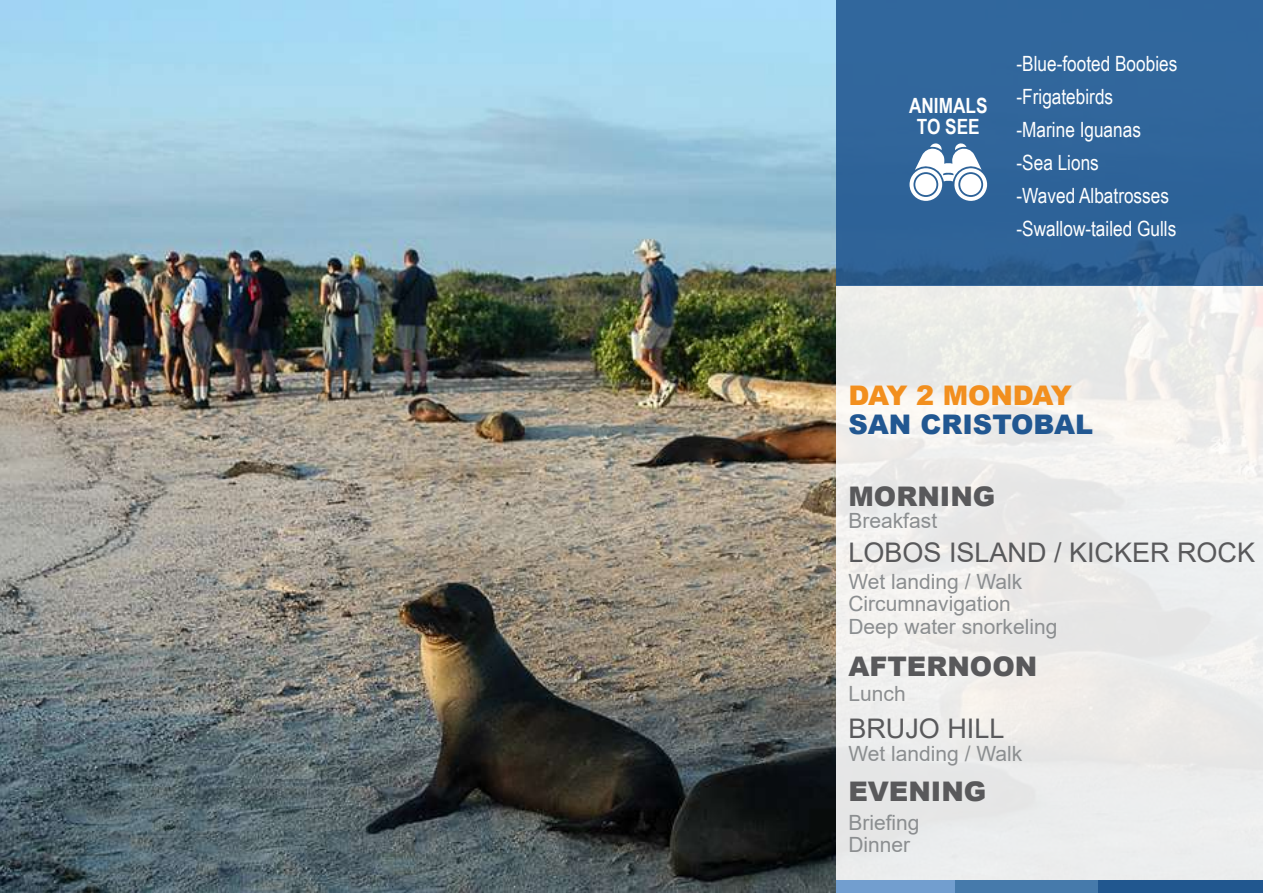
<style>
.page{position:relative;width:1263px;height:893px;background:#fff}
.page>*{position:absolute;margin:0;border:0;box-sizing:border-box;transform-origin:0 0}
.t1{font:27px "Arial";color:#59595b}
.t2{font:900 27px "Arial";color:#59595b}
.t3{font:900 27px "Arial";color:#215791}
.t4{font:900 27px "Arial";letter-spacing:-.05em;color:#f28f1e}
.t5{font:21px/22.5px "Arial";color:#8b8e90}
.t6{font:21px/33px "Arial Narrow";color:#fff}
.t7{font:700 21px/21px "Arial Narrow";color:#fff;text-align:center}
</style>
<div class="page">
<img style="left:0;top:0;width:836px;height:893px">
<div style="left:836px;top:285px;width:427px;height:608px;background:#ecedeb"></div>
<div style="left:836px;top:0;width:427px;height:285px;background:linear-gradient(to bottom,#3269a0,#2c5f93)"></div>
<div style="left:836px;top:881px;width:119px;height:12px;background:#729ecf"></div>
<div style="left:955px;top:881px;width:143px;height:12px;background:#467aab"></div>
<div style="left:1098px;top:881px;width:165px;height:12px;background:#21578f"></div>
<svg style="left:909px;top:143px;width:78px;height:58px"></svg>
<div style="left:960px;top:174px;width:21px;height:21px;background:#fff;border-radius:50%"></div>
<div style="left:915px;top:174px;width:21px;height:21px;background:#fff;border-radius:50%"></div>
<p class="t7" style="left:909px;top:94px;width:80px">ANIMALS<br>TO SEE</p>
<p class="t6" style="left:1016px;top:46px;width:162px">-Blue-footed Boobies -Frigatebirds<br>-Marine Iguanas -Sea Lions<br>-Waved Albatrosses -Swallow-tailed Gulls</p>
<p class="t4" style="left:848px;top:376px;width:225px">DAY 2 MONDAY</p>
<p class="t3" style="left:848px;top:405px;width:246px">SAN CRISTOBAL</p>
<p class="t2" style="left:848px;top:476px;width:148px">MORNING</p>
<p class="t5" style="left:848px;top:509px;width:90px">Breakfast</p>
<p class="t1" style="left:848px;top:534px;width:408px">LOBOS ISLAND / KICKER ROCK</p>
<p class="t5" style="left:848px;top:570px;width:210px">Wet landing / Walk<br>Circumnavigation<br>Deep water snorkeling</p>
<p class="t2" style="left:848px;top:646px;width:190px">AFTERNOON</p>
<p class="t5" style="left:848px;top:682px;width:59px">Lunch</p>
<p class="t1" style="left:848px;top:710px;width:158px">BRUJO HILL</p>
<p class="t5" style="left:848px;top:742px;width:175px">Wet landing / Walk</p>
<p class="t2" style="left:848px;top:771px;width:139px">EVENING</p>
<p class="t5" style="left:848px;top:811px;width:73px">Briefing<br>Dinner</p>
</div>
